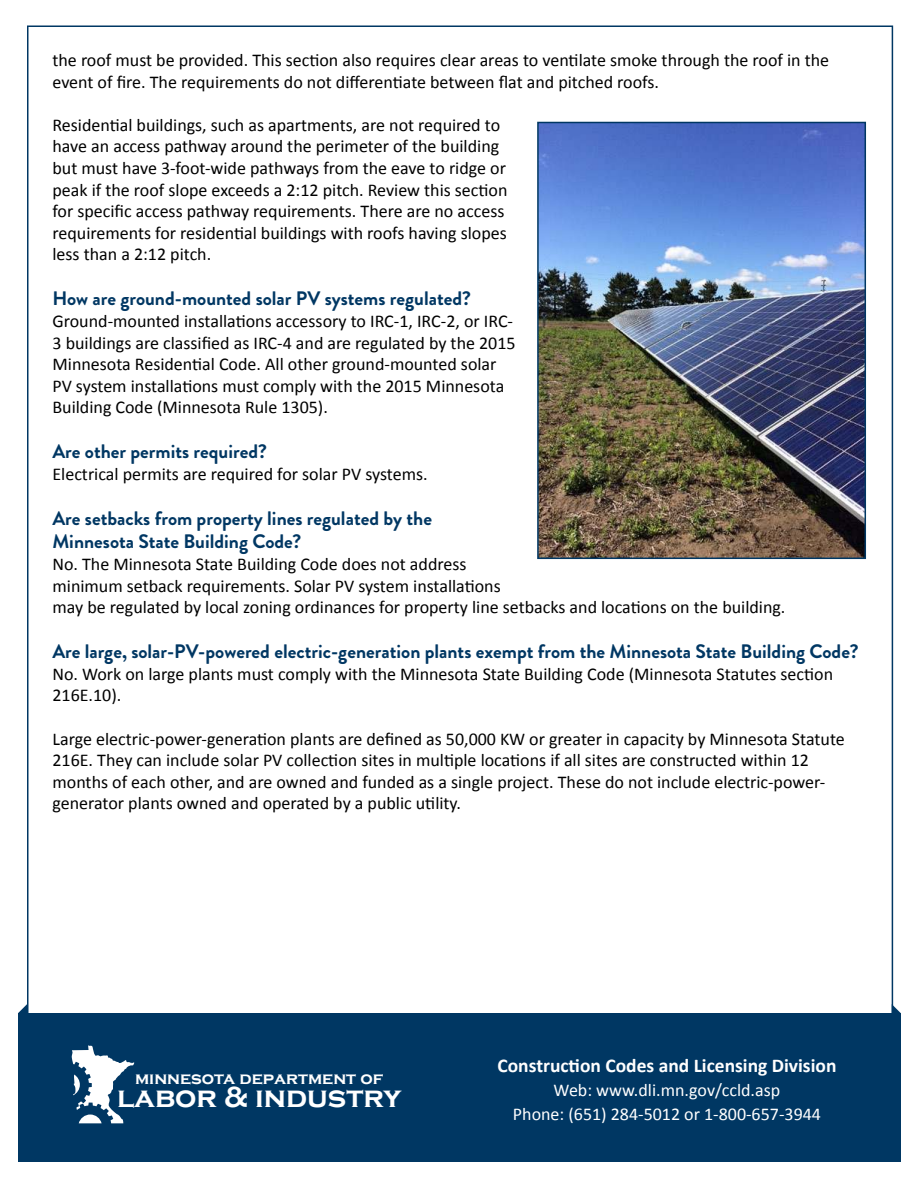
<style>
.page{position:relative;width:918px;height:1188px;background:#fff}
.page>*{position:absolute;margin:0;border:0;box-sizing:border-box;transform-origin:0 0}
.t1{font:700 29.85px "Copperplate Gothic";color:#fff}
.t2{font:700 19.5px/23.4px "Brandon Grotesque";color:#003763}
.t3{font:700 19.5px "Calibri";color:#fff}
.t4{font:18px/21.6px "Calibri";color:#000}
.t5{font:18px/24px "Calibri";color:#fff;text-align:center}
.t6{font:700 17.4px "Copperplate Gothic";color:#fff}
</style>
<div class="page">
<img style="left:540px;top:125px;width:323px;height:431px">
<div style="left:537px;top:122px;width:329px;height:437px;border:2px solid #003763"></div>
<div style="left:18px;top:1013px;width:883px;height:149px;background:#003763"></div>
<svg style="left:18px;top:1004px;width:9px;height:9px"></svg>
<svg style="left:892px;top:1004px;width:9px;height:9px"></svg>
<svg style="left:72px;top:1045px;width:62px;height:78px"></svg>
<p class="t4" style="left:52px;top:49px;width:778px">the roof must be provided. This section also requires clear areas to ventilate smoke through the roof in the event of fire. The requirements do not differentiate between flat and pitched roofs.</p>
<p class="t4" style="left:52px;top:114px;width:457px">Residential buildings, such as apartments, are not required to have an access pathway around the perimeter of the building but must have 3-foot-wide pathways from the eave to ridge or peak if the roof slope exceeds a 2:12 pitch. Review this section for specific access pathway requirements. There are no access requirements for residential buildings with roofs having slopes less than a 2:12 pitch.</p>
<p class="t2" style="left:52px;top:290px;width:420px">How are ground-mounted solar PV systems regulated?</p>
<p class="t4" style="left:52px;top:310px;width:465px">Ground-mounted installations accessory to IRC-1, IRC-2, or IRC-3 buildings are classified as IRC-4 and are regulated by the 2015<br>Minnesota Residential Code. All other ground-mounted solar PV system installations must comply with the 2015 Minnesota Building Code (Minnesota Rule 1305).</p>
<p class="t2" style="left:52px;top:443px;width:216px">Are other permits required?</p>
<p class="t4" style="left:52px;top:463px;width:377px">Electrical permits are required for solar PV systems.</p>
<p class="t2" style="left:52px;top:509px;width:381px">Are setbacks from property lines regulated by the<br>Minnesota State Building Code?</p>
<p class="t4" style="left:52px;top:553px;width:735px">No. The Minnesota State Building Code does not address<br>minimum setback requirements. Solar PV system installations<br>may be regulated by local zoning ordinances for property line setbacks and locations on the building.</p>
<p class="t2" style="left:52px;top:643px;width:807px">Are large, solar-PV-powered electric-generation plants exempt from the Minnesota State Building Code?</p>
<p class="t4" style="left:52px;top:663px;width:782px">No. Work on large plants must comply with the Minnesota State Building Code (Minnesota Statutes section<br>216E.10).</p>
<p class="t4" style="left:52px;top:728px;width:794px">Large electric-power-generation plants are defined as 50,000 KW or greater in capacity by Minnesota Statute 216E. They can include solar PV collection sites in multiple locations if all sites are constructed within 12 months of each other, and are owned and funded as a single project. These do not include electric-power&shy;generator plants owned and operated by a public utility.</p>
<p class="t6" style="left:135px;top:1067px;width:250px">minnesota department of</p>
<h1 class="t1" style="left:117px;top:1079px;width:286px">labor &amp; industry</h1>
<p class="t3" style="left:498px;top:1053px;width:340px">Construction Codes and Licensing Division</p>
<p class="t5" style="left:513px;top:1078px;width:310px">Web: www.dli.mn.gov/ccld.asp<br>Phone: (651) 284-5012 or 1-800-657-3944</p>
</div>
